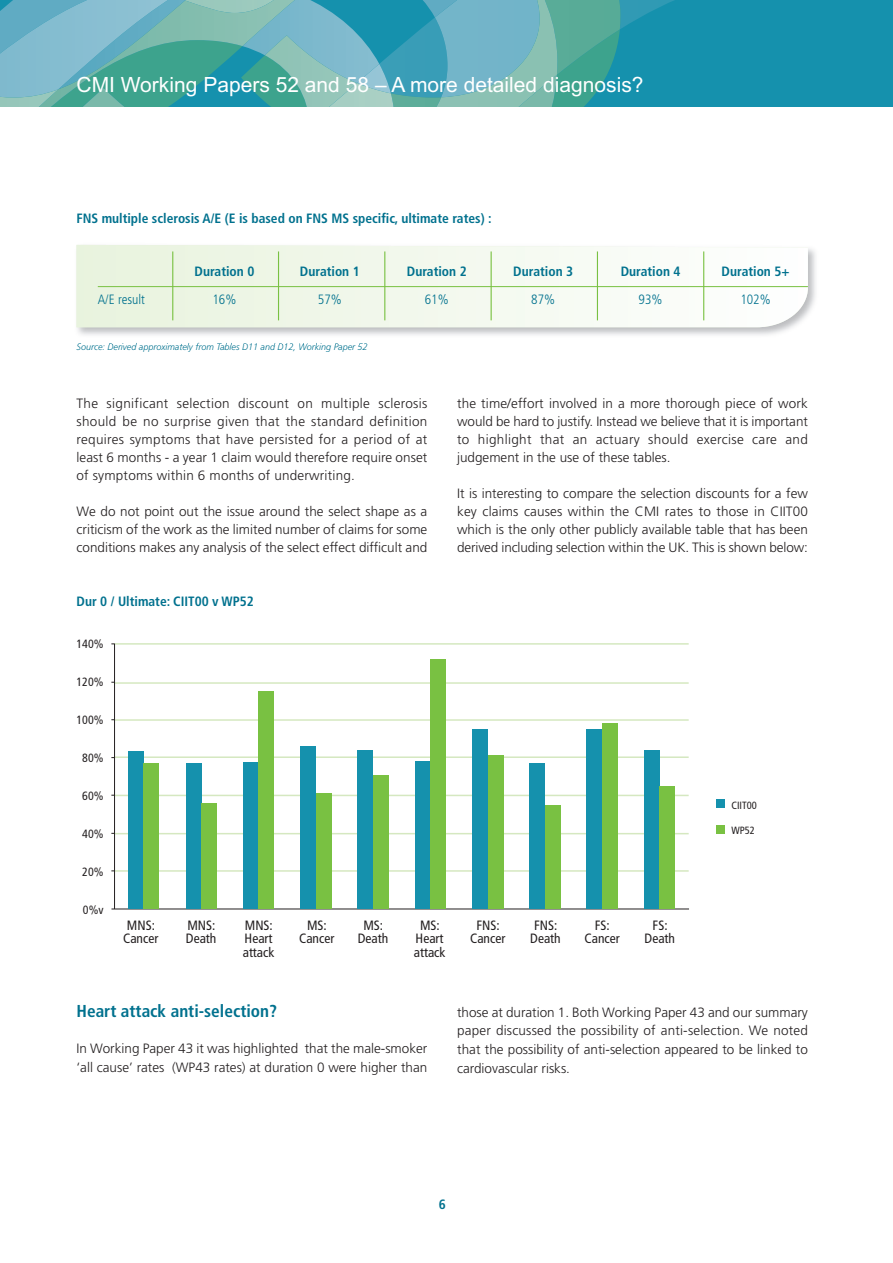
<style>
.page{position:relative;width:893px;height:1263px;background:#fff}
.page>*{position:absolute;margin:0;border:0;box-sizing:border-box;transform-origin:0 0}
.t1{font:21px "Arial";color:#fff}
.t2{font:700 condensed 17.25px "Frutiger";color:#00718e}
.t3{font:300 13.5px/18px "Frutiger";color:#231f20;text-align:justify}
.t4{font:700 condensed 13.5px "Frutiger";color:#00718e}
.t5{font:condensed 13.5px/13.5px "Frutiger";color:#231f20;text-align:center}
.t6{font:300 condensed 13.5px "Frutiger";color:#00718e}
.t7{font:condensed 12px "Frutiger";color:#231f20}
.t8{font:condensed 10.5px "Frutiger";color:#231f20}
.t9{font:italic 300 9px "Frutiger";color:#00718e}
</style>
<div class="page">
<hr style="left:114px;top:870px;width:575px;height:2px;background:#d5e8c0">
<hr style="left:114px;top:833px;width:575px;height:1px;background:#d5e8c0">
<hr style="left:114px;top:795px;width:575px;height:1px;background:#d5e8c0">
<hr style="left:114px;top:756px;width:575px;height:2px;background:#d5e8c0">
<hr style="left:114px;top:719px;width:575px;height:2px;background:#d5e8c0">
<hr style="left:114px;top:682px;width:575px;height:2px;background:#d5e8c0">
<hr style="left:114px;top:643px;width:575px;height:2px;background:#d5e8c0">
<hr style="left:114px;top:644px;width:1px;height:265px;background:#231f20">
<hr style="left:111px;top:909px;width:578px;height:1px;background:#231f20">
<div style="left:128px;top:752px;width:16px;height:157px;background:#1591ad"></div>
<div style="left:144px;top:764px;width:15px;height:145px;background:#79c142"></div>
<div style="left:186px;top:763px;width:15px;height:146px;background:#1591ad"></div>
<div style="left:201px;top:803px;width:16px;height:106px;background:#79c142"></div>
<div style="left:243px;top:762px;width:16px;height:147px;background:#1591ad"></div>
<div style="left:259px;top:691px;width:15px;height:218px;background:#79c142"></div>
<div style="left:301px;top:746px;width:15px;height:163px;background:#1591ad"></div>
<div style="left:316px;top:793px;width:15px;height:116px;background:#79c142"></div>
<div style="left:358px;top:750px;width:15px;height:159px;background:#1591ad"></div>
<div style="left:373px;top:775px;width:15px;height:134px;background:#79c142"></div>
<div style="left:415px;top:761px;width:16px;height:148px;background:#1591ad"></div>
<div style="left:431px;top:659px;width:15px;height:250px;background:#79c142"></div>
<div style="left:473px;top:729px;width:15px;height:180px;background:#1591ad"></div>
<div style="left:488px;top:755px;width:15px;height:154px;background:#79c142"></div>
<div style="left:530px;top:763px;width:15px;height:146px;background:#1591ad"></div>
<div style="left:545px;top:806px;width:15px;height:103px;background:#79c142"></div>
<div style="left:587px;top:729px;width:15px;height:180px;background:#1591ad"></div>
<div style="left:602px;top:723px;width:15px;height:186px;background:#79c142"></div>
<div style="left:644px;top:750px;width:16px;height:159px;background:#1591ad"></div>
<div style="left:660px;top:786px;width:15px;height:123px;background:#79c142"></div>
<div style="left:716px;top:800px;width:9px;height:8px;background:#1591ad"></div>
<div style="left:716px;top:825px;width:9px;height:9px;background:#79c142"></div>
<div style="left:0;top:0;width:893px;height:106px;background:#1591ad"></div>
<svg style="left:557px;top:75px;width:50px;height:31px;fill:#3da38d"></svg>
<img style="left:357px;top:34px;width:22px;height:30px">
<img style="left:144px;top:0;width:213px;height:106px">
<img style="left:620px;top:0;width:54px;height:29px">
<img style="left:557px;top:0;width:63px;height:75px">
<img style="left:379px;top:18px;width:55px;height:75px">
<img style="left:394px;top:93px;width:42px;height:13px">
<img style="left:357px;top:64px;width:34px;height:19px">
<img style="left:329px;top:83px;width:65px;height:23px">
<img style="left:185px;top:0;width:7px;height:13px">
<svg style="left:58px;top:98px;width:86px;height:8px"></svg>
<img style="left:0;top:0;width:169px;height:98px">
<img style="left:0;top:89px;width:58px;height:17px">
<svg style="left:192px;top:0;width:242px;height:17px"></svg>
<img style="left:436px;top:0;width:121px;height:106px">
<img style="left:76px;top:244px;width:740px;height:101px">
<img style="left:77px;top:343px;width:66px;height:2px">
<svg style="left:77px;top:245px;width:731px;height:82px"></svg>
<hr style="left:98px;top:286px;width:710px;height:1px;background:#79c142">
<hr style="left:278px;top:251px;width:1px;height:69px;background:#79c142">
<hr style="left:384px;top:251px;width:1px;height:69px;background:#79c142">
<hr style="left:491px;top:251px;width:1px;height:69px;background:#79c142">
<hr style="left:597px;top:251px;width:1px;height:69px;background:#79c142">
<hr style="left:703px;top:251px;width:1px;height:69px;background:#79c142">
<hr style="left:172px;top:251px;width:1px;height:69px;background:#79c142">
<h1 class="t1" style="left:77px;top:72px;width:568px">CMI Working Papers 52 and 58 – A more detailed diagnosis?</h1>
<p class="t4" style="left:77px;top:213px;width:417px">FNS multiple sclerosis A/E (E is based on FNS MS specific, ultimate rates) :</p>
<p class="t4" style="left:195px;top:266px;width:61px">Duration 0</p>
<p class="t4" style="left:300px;top:266px;width:61px">Duration 1</p>
<p class="t4" style="left:407px;top:266px;width:61px">Duration 2</p>
<p class="t4" style="left:513px;top:266px;width:61px">Duration 3</p>
<p class="t4" style="left:621px;top:266px;width:61px">Duration 4</p>
<p class="t4" style="left:722px;top:266px;width:69px">Duration 5+</p>
<p class="t6" style="left:98px;top:294px;width:49px">A/E result</p>
<p class="t6" style="left:212px;top:294px;width:25px">16%</p>
<p class="t6" style="left:318px;top:294px;width:25px">57%</p>
<p class="t6" style="left:425px;top:294px;width:25px">61%</p>
<p class="t6" style="left:531px;top:294px;width:25px">87%</p>
<p class="t6" style="left:639px;top:294px;width:25px">93%</p>
<p class="t6" style="left:740px;top:294px;width:32px">102%</p>
<p class="t9" style="left:77px;top:343px;width:293px">Source: Derived approximately from Tables D11 and D12, Working Paper 52</p>
<p class="t3" style="left:77px;top:395px;width:352px">The significant selection discount on multiple sclerosis should be no surprise given that the standard definition requires symptoms that have persisted for a period of at least 6 months - a year 1 claim would therefore require onset of symptoms within 6 months of underwriting.</p>
<p class="t3" style="left:77px;top:503px;width:352px">We do not point out the issue around the select shape as a criticism of the work as the limited number of claims for some conditions makes any analysis of the select effect difficult and</p>
<p class="t4" style="left:77px;top:596px;width:179px">Dur 0 / Ultimate: CIIT00 v WP52</p>
<p class="t7" style="left:77px;top:639px;width:29px">140%</p>
<p class="t7" style="left:77px;top:677px;width:29px">120%</p>
<p class="t7" style="left:77px;top:715px;width:29px">100%</p>
<p class="t7" style="left:82px;top:753px;width:23px">80%</p>
<p class="t7" style="left:82px;top:791px;width:23px">60%</p>
<p class="t7" style="left:82px;top:829px;width:23px">40%</p>
<p class="t7" style="left:82px;top:867px;width:23px">20%</p>
<p class="t7" style="left:83px;top:905px;width:22px">0%v</p>
<p class="t3" style="left:457px;top:395px;width:352px">the time/effort involved in a more thorough piece of work would be hard to justify. Instead we believe that it is important to highlight that an actuary should exercise care and judgement in the use of these tables.</p>
<p class="t3" style="left:457px;top:485px;width:352px">It is interesting to compare the selection discounts for a few key claims causes within the CMI rates to those in CIIT00 which is the only other publicly available table that has been derived including selection within the UK. This is shown below:</p>
<p class="t8" style="left:731px;top:801px;width:27px">CIIT00</p>
<p class="t8" style="left:731px;top:826px;width:25px">WP52</p>
<p class="t5" style="left:123px;top:919px;width:37px;text-align:left">MNS:<br>Cancer</p>
<p class="t5" style="left:186px;top:919px;width:32px;text-align:left">MNS:<br>Death</p>
<p class="t5" style="left:243px;top:919px;width:33px;text-align:left">MNS:<br>Heart attack</p>
<p class="t5" style="left:299px;top:919px;width:37px">MS:<br>Cancer</p>
<p class="t5" style="left:358px;top:919px;width:32px">MS:<br>Death</p>
<p class="t5" style="left:414px;top:919px;width:33px">MS:<br>Heart attack</p>
<p class="t5" style="left:470px;top:919px;width:37px">FNS:<br>Cancer</p>
<p class="t5" style="left:530px;top:919px;width:32px;text-align:left">FNS:<br>Death</p>
<p class="t5" style="left:584px;top:919px;width:37px">FS:<br>Cancer</p>
<p class="t5" style="left:645px;top:919px;width:32px">FS:<br>Death</p>
<p class="t2" style="left:77px;top:1004px;width:202px">Heart attack anti-selection?</p>
<p class="t3" style="left:77px;top:1040px;width:352px;line-height:19.4px">In Working Paper 43 it was highlighted that the male-smoker ‘all cause’ rates (WP43 rates) at duration 0 were higher than</p>
<p class="t3" style="left:457px;top:1004px;width:352px;line-height:18.5px">those at duration 1. Both Working Paper 43 and our summary paper discussed the possibility of anti-selection. We noted that the possibility of anti-selection appeared to be linked to cardiovascular risks.</p>
<p class="t4" style="left:439px;top:1199px;width:9px">6</p>
</div>
